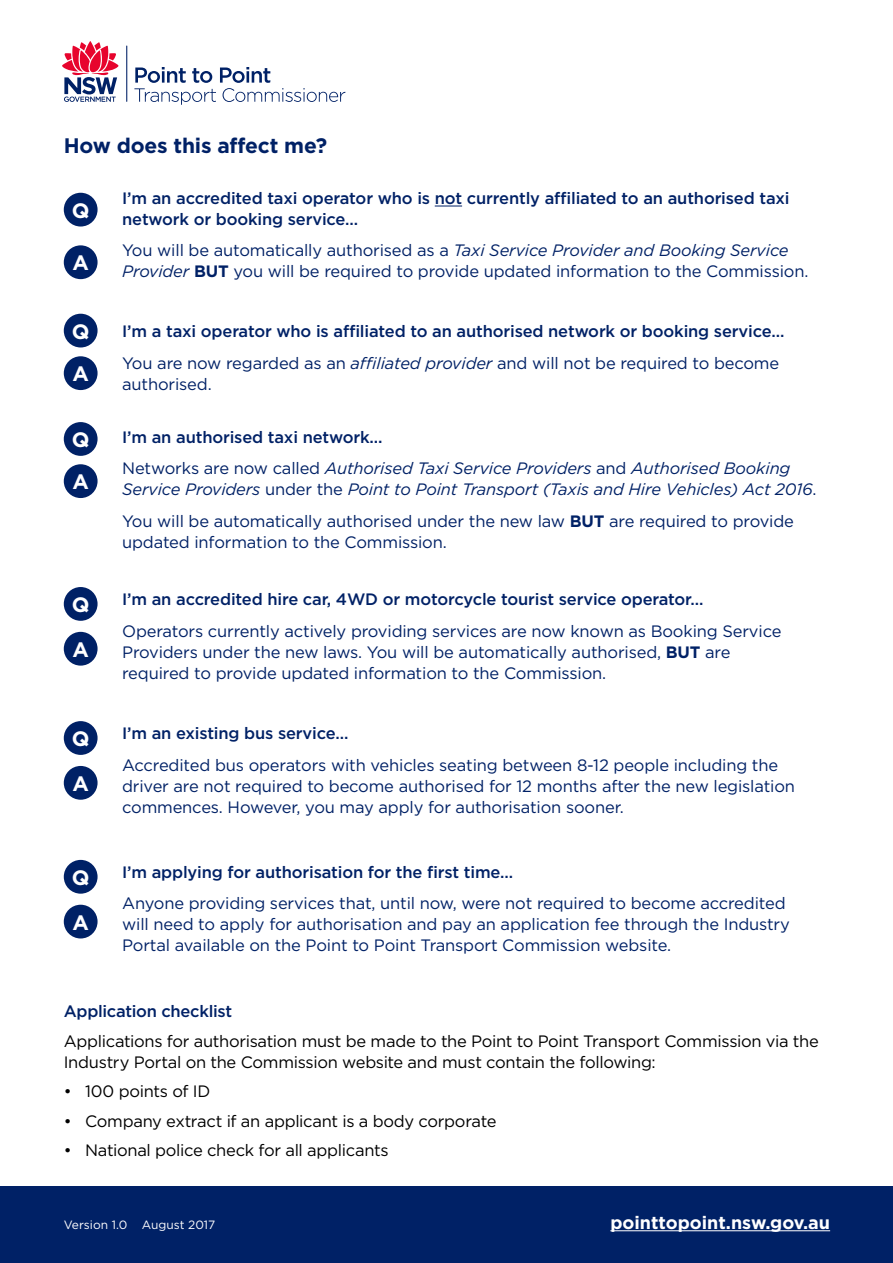
<style>
.page{position:relative;width:893px;height:1263px;background:#fff}
.page>*{position:absolute;margin:0;border:0;box-sizing:border-box;transform-origin:0 0}
.t1{font:700 21px "Gotham";letter-spacing:-.01em;color:#002166}
.t2{font:700 20.85px "Gotham";color:#fff}
.t3{font:700 18px "Gotham";color:#fff}
.t4{font:16.5px/21px "Gotham";letter-spacing:-.01em;color:#002166}
.t5{font:500 16.5px/21px "Gotham";letter-spacing:-.01em;color:#002166}
.t6{font:16.5px/21px "Gotham";letter-spacing:-.02em;color:#000}
.t7{font:italic 16.5px/31.7px "Gotham";letter-spacing:-.01em;color:#002166}
.t8{font:12px "Gotham";color:#fff}
.s1{font-style:italic}
.s2{font-weight:700}
.s3{font-weight:400}
.s4{font-weight:400;font-style:italic}
.s5{font-weight:500;font-style:normal}
.s6{font-style:normal}
</style>
<div class="page">
<hr style="left:126px;top:46px;width:1px;height:56px;background:#002166">
<svg style="left:62px;top:41px;width:56px;height:61px"></svg>
<svg style="left:134px;top:67px;width:211px;height:38px"></svg>
<div style="left:0;top:1186px;width:893px;height:77px;background:#002166"></div>
<hr style="left:610px;top:1230px;width:220px;height:1px;background:#fff">
<svg style="left:435px;top:206px;width:27px;height:1px"></svg>
<div style="left:64px;top:193px;width:34px;height:33px;background:#002166;border-radius:50%"></div>
<div style="left:64px;top:314px;width:34px;height:33px;background:#002166;border-radius:50%"></div>
<div style="left:64px;top:422px;width:34px;height:34px;background:#002166;border-radius:50%"></div>
<div style="left:64px;top:587px;width:34px;height:34px;background:#002166;border-radius:50%"></div>
<div style="left:64px;top:721px;width:34px;height:34px;background:#002166;border-radius:50%"></div>
<div style="left:64px;top:860px;width:34px;height:34px;background:#002166;border-radius:50%"></div>
<div style="left:64px;top:245px;width:34px;height:34px;background:#002166;border-radius:50%"></div>
<div style="left:64px;top:356px;width:34px;height:34px;background:#002166;border-radius:50%"></div>
<div style="left:64px;top:464px;width:34px;height:34px;background:#002166;border-radius:50%"></div>
<div style="left:64px;top:632px;width:34px;height:34px;background:#002166;border-radius:50%"></div>
<div style="left:64px;top:766px;width:34px;height:34px;background:#002166;border-radius:50%"></div>
<div style="left:64px;top:905px;width:34px;height:33px;background:#002166;border-radius:50%"></div>
<p class="t1" style="left:64px;top:132px;width:265px">How does this affect me?</p>
<p class="t5" style="left:122px;top:187px;width:669px">I’m an accredited taxi operator who is not currently affiliated to an authorised taxi network or booking service…</p>
<p class="t4" style="left:122px;top:240px;width:688px">You will be automatically authorised as a <span class="s1">Taxi Service Provider and Booking Service<br>Provider</span> <span class="s2">BUT</span> you will be required to provide updated information to the Commission.</p>
<p class="t2" style="left:72px;top:196px;width:19px">Q</p>
<p class="t2" style="left:72px;top:249px;width:18px">A</p>
<p class="t2" style="left:72px;top:317px;width:19px">Q</p>
<p class="t2" style="left:72px;top:360px;width:18px">A</p>
<p class="t2" style="left:72px;top:426px;width:19px">Q</p>
<p class="t2" style="left:72px;top:468px;width:18px">A</p>
<p class="t2" style="left:72px;top:591px;width:19px">Q</p>
<p class="t2" style="left:72px;top:635px;width:18px">A</p>
<p class="t2" style="left:72px;top:725px;width:19px">Q</p>
<p class="t2" style="left:72px;top:770px;width:18px">A</p>
<p class="t2" style="left:72px;top:863px;width:19px">Q</p>
<p class="t2" style="left:72px;top:908px;width:18px">A</p>
<p class="t5" style="left:122px;top:316px;width:664px;line-height:31.7px">I’m a taxi operator who is affiliated to an authorised network or booking service…<br><span class="s3">You are now regarded as an</span> <span class="s4">affiliated provider</span> <span class="s3">and will not be required to become</span></p>
<p class="t4" style="left:122px;top:373px;width:91px">authorised.</p>
<p class="t7" style="left:122px;top:421px;width:670px"><span class="s5">I’m an authorised taxi network...<br></span><span class="s6">Networks are now called</span> Authorised Taxi Service Providers <span class="s6">and</span> Authorised Booking</p>
<p class="t4" style="left:122px;top:473px;width:696px;line-height:31.7px"><span class="s1">Service Providers</span> under the <span class="s1">Point to Point Transport (Taxis and Hire Vehicles) Act 2016</span>.<br>You will be automatically authorised under the new law <span class="s2">BUT</span> are required to provide</p>
<p class="t4" style="left:122px;top:531px;width:326px">updated information to the Commission.</p>
<p class="t5" style="left:122px;top:588px;width:583px">I’m an accredited hire car, 4WD or motorcycle tourist service operator…</p>
<p class="t4" style="left:122px;top:620px;width:661px">Operators currently actively providing services are now known as Booking Service<br>Providers under the new laws. You will be automatically authorised, <span class="s2">BUT</span> are required to provide updated information to the Commission.</p>
<p class="t5" style="left:122px;top:722px;width:228px">I’m an existing bus service…</p>
<p class="t4" style="left:122px;top:754px;width:674px">Accredited bus operators with vehicles seating between 8-12 people including the driver are not required to become authorised for 12 months after the new legislation commences. However, you may apply for authorisation sooner.</p>
<p class="t5" style="left:122px;top:861px;width:393px">I’m applying for authorisation for the first time…</p>
<p class="t4" style="left:122px;top:893px;width:669px">Anyone providing services that, until now, were not required to become accredited will need to apply for authorisation and pay an application fee through the Industry<br>Portal available on the Point to Point Transport Commission website.</p>
<p class="t5" style="left:64px;top:1000px;width:170px">Application checklist</p>
<p class="t6" style="left:64px;top:1030px;width:756px">Applications for authorisation must be made to the Point to Point Transport Commission via the<br>Industry Portal on the Commission website and must contain the following:</p>
<p class="t6" style="left:64px;top:1080px;width:148px">• 100 points of ID</p>
<p class="t6" style="left:64px;top:1110px;width:434px">• Company extract if an applicant is a body corporate</p>
<p class="t6" style="left:64px;top:1139px;width:326px">• National police check for all applicants</p>
<p class="t8" style="left:64px;top:1217px;width:153px">Version 1.0 August 2017</p>
<p class="t3" style="left:610px;top:1211px;width:221px">pointtopoint.nsw.gov.au</p>
</div>
